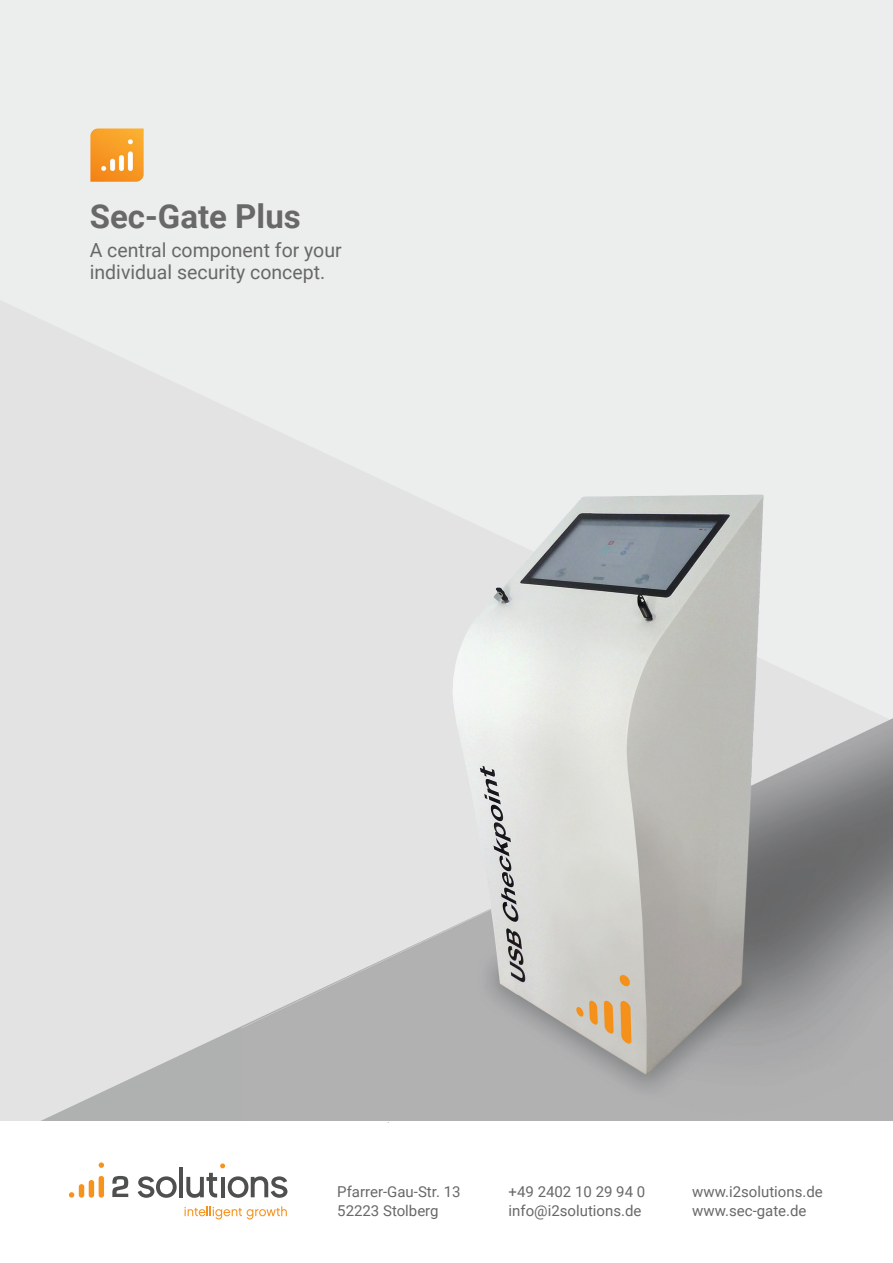
<style>
.page{position:relative;width:893px;height:1263px;background:#fff}
.page>*{position:absolute;margin:0;border:0;box-sizing:border-box;transform-origin:0 0}
.t1{font:700 33px "Roboto";color:#686868}
.t2{font:19.5px/22.5px "Roboto";color:#686868}
.t3{font:15px/18.8px "Roboto";color:#686868}
</style>
<div class="page">
<div style="left:0;top:0;width:893px;height:741px;background:#eceded"></div>
<svg style="left:454px;top:494px;width:439px;height:225px"></svg>
<svg style="left:0;top:719px;width:893px;height:402px;background:#c5c5c4"></svg>
<img style="left:473px;top:494px;width:280px;height:128px">
<div style="left:99px;top:1176px;width:5px;height:21px;background:#f6931d;border-radius:3px"></div>
<div style="left:89px;top:1180px;width:5px;height:17px;background:#f6931d;border-radius:3px"></div>
<div style="left:79px;top:1184px;width:5px;height:13px;background:#f6931d;border-radius:3px"></div>
<svg style="left:99px;top:1162px;width:5px;height:6px"></svg>
<svg style="left:69px;top:1192px;width:5px;height:5px"></svg>
<svg style="left:112px;top:1176px;width:16px;height:21px"></svg>
<svg style="left:138px;top:1176px;width:39px;height:22px"></svg>
<hr style="left:179px;top:1167px;width:4px;height:30px;background:#4e504f">
<svg style="left:186px;top:1163px;width:101px;height:35px"></svg>
<svg style="left:185px;top:1206px;width:102px;height:13px"></svg>
<img style="left:90px;top:128px;width:54px;height:54px">
<h1 class="t1" style="left:90px;top:194px;width:213px">Sec-Gate Plus</h1>
<h2 class="t2" style="left:90px;top:238px;width:253px">A central component for your individual security concept.</h2>
<p class="t3" style="left:337px;top:1182px;width:125px">Pfarrer-Gau-Str. 13<br>52223 Stolberg</p>
<p class="t3" style="left:509px;top:1182px;width:138px">+49 2402 10 29 94 0 info@i2solutions.de</p>
<p class="t3" style="left:692px;top:1182px;width:132px">www.i2solutions.de www.sec-gate.de</p>
</div>
